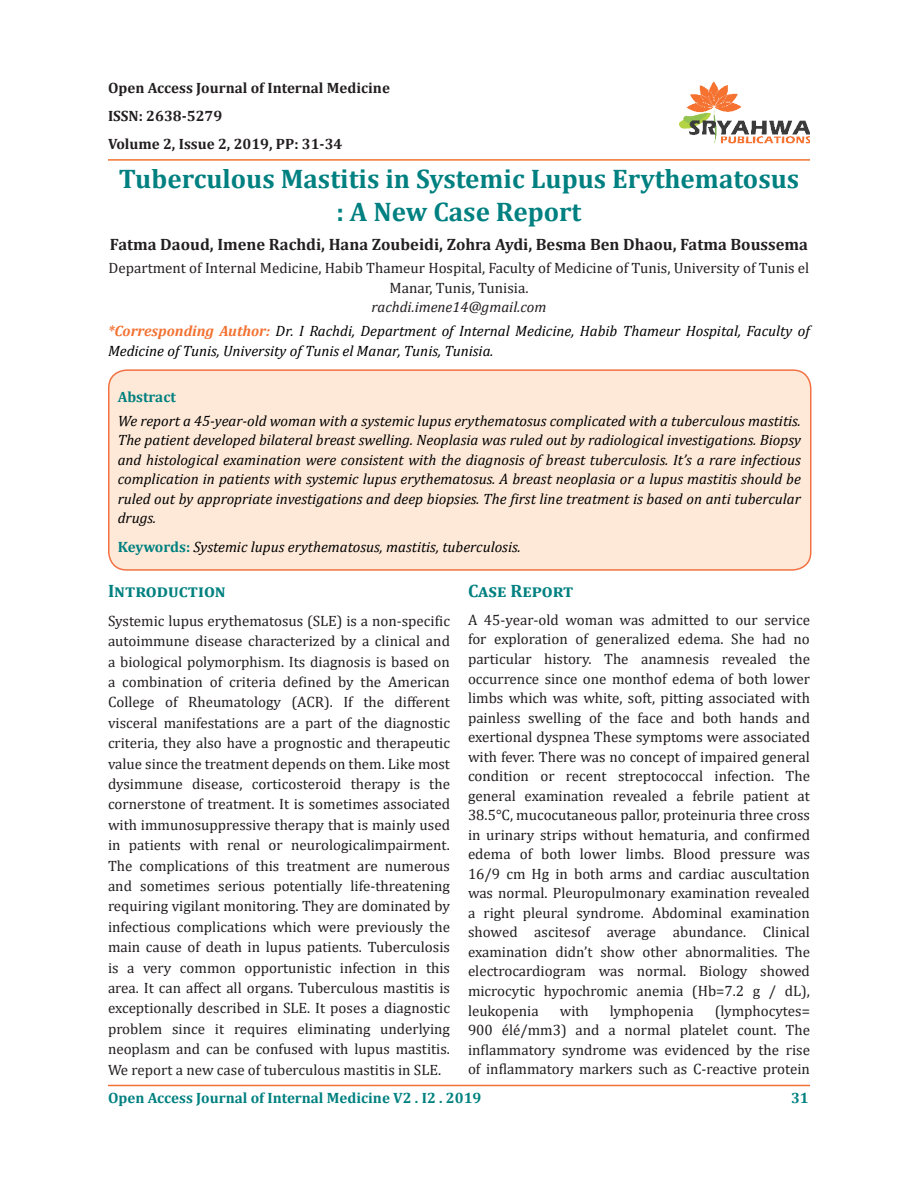
<style>
.page{position:relative;width:918px;height:1188px;background:#fff}
.page>*{position:absolute;margin:0;border:0;box-sizing:border-box;transform-origin:0 0}
.Default{font:700 27px/33px "Cambria";color:#008080;text-align:center}
.Pa6{font:700 18px "Cambria";color:#008080}
.t1{font:700 16.5px "Cambria";color:#231f20}
.t2{font:15px/19.5px "Cambria";color:#231f20;text-align:justify}
.Pa5{font:italic 15px/19.5px "Cambria";color:#000}
.t3{font:700 15px "Cambria";color:#231f20}
.Pa6-2{font:italic 15px "Cambria";color:#000}
.Pa5-2{font:700 15px "Cambria";color:#008080}
.t4{font:italic 15px "Cambria";color:#231f20}
.s1{font-weight:700;color:#f37131}
.s2{font-weight:700;font-style:normal;color:#008080}
</style>
<div class="page">
<hr style="left:108px;top:1085px;width:702px;height:1px;background:#f37131">
<hr style="left:108px;top:159px;width:702px;height:2px;background:#f37232">
<img style="left:680px;top:81px;width:130px;height:62px">
<div style="left:109px;top:370px;width:702px;height:200px;background:#fee9d8;border-radius:18px"></div>
<div style="left:108px;top:369px;width:704px;height:202px;border:2px solid #f37142;border-radius:18px"></div>
<p class="t3" style="left:108px;top:77px;width:283px">Open Access Journal of Internal Medicine</p>
<p class="t3" style="left:108px;top:105px;width:116px">ISSN: 2638-5279</p>
<p class="t3" style="left:108px;top:133px;width:236px">Volume 2, Issue 2, 2019, PP: 31-34</p>
<p class="Default" style="left:119px;top:161px;width:682px">Tuberculous Mastitis in Systemic Lupus Erythematosus : A New Case Report</p>
<p class="t1" style="left:110px;top:232px;width:700px">Fatma Daoud, Imene Rachdi, Hana Zoubeidi, Zohra Aydi, Besma Ben Dhaou, Fatma Boussema</p>
<p class="t2" style="left:109px;top:258px;width:702px;text-align:center">Department of Internal Medicine, Habib Thameur Hospital, Faculty of Medicine of Tunis, University of Tunis el<br>Manar, Tunis, Tunisia.</p>
<p class="t4" style="left:372px;top:297px;width:176px">rachdi.imene14@gmail.com</p>
<p class="Pa5" style="left:108px;top:321px;width:703px"><span class="s1">*Corresponding Author:</span> Dr. I Rachdi, Department of Internal Medicine, Habib Thameur Hospital, Faculty of<br>Medicine of Tunis, University of Tunis el Manar, Tunis, Tunisia.</p>
<p class="Pa5-2" style="left:118px;top:386px;width:60px">Abstract</p>
<p class="Pa5" style="left:118px;top:410px;width:685px;text-align:justify">We report a 45-year-old woman with a systemic lupus erythematosus complicated with a tuberculous mastitis.<br>The patient developed bilateral breast swelling. Neoplasia was ruled out by radiological investigations. Biopsy and histological examination were consistent with the diagnosis of breast tuberculosis. It’s a rare infectious complication in patients with systemic lupus erythematosus. A breast neoplasia or a lupus mastitis should be ruled out by appropriate investigations and deep biopsies. The first line treatment is based on anti tubercular drugs.</p>
<p class="Pa6-2" style="left:118px;top:536px;width:405px"><span class="s2">Keywords:</span> Systemic lupus erythematosus, mastitis, tuberculosis.</p>
<p class="Pa6" style="left:108px;top:578px;width:119px">Introduction</p>
<p class="t2" style="left:108px;top:610px;width:344px;line-height:20.4px">Systemic lupus erythematosus (SLE) is a non-specific autoimmune disease characterized by a clinical and a biological polymorphism. Its diagnosis is based on a combination of criteria defined by the American College of Rheumatology (ACR). If the different visceral manifestations are a part of the diagnostic criteria, they also have a prognostic and therapeutic value since the treatment depends on them. Like most dysimmune disease, corticosteroid therapy is the cornerstone of treatment. It is sometimes associated with immunosuppressive therapy that is mainly used in patients with renal or neurologicalimpairment.<br>The complications of this treatment are numerous and sometimes serious potentially life-threatening requiring vigilant monitoring. They are dominated by infectious complications which were previously the main cause of death in lupus patients. Tuberculosis is a very common opportunistic infection in this area. It can affect all organs. Tuberculous mastitis is exceptionally described in SLE. It poses a diagnostic problem since it requires eliminating underlying neoplasm and can be confused with lupus mastitis.<br>We report a new case of tuberculous mastitis in SLE.</p>
<p class="Pa6" style="left:468px;top:578px;width:107px">Case Report</p>
<p class="t2" style="left:468px;top:610px;width:344px">A 45-year-old woman was admitted to our service for exploration of generalized edema. She had no particular history. The anamnesis revealed the occurrence since one monthof edema of both lower limbs which was white, soft, pitting associated with painless swelling of the face and both hands and exertional dyspnea These symptoms were associated with fever. There was no concept of impaired general condition or recent streptococcal infection. The general examination revealed a febrile patient at 38.5°C, mucocutaneous pallor, proteinuria three cross in urinary strips without hematuria, and confirmed edema of both lower limbs. Blood pressure was 16/9 cm Hg in both arms and cardiac auscultation was normal. Pleuropulmonary examination revealed a right pleural syndrome. Abdominal examination showed ascitesof average abundance. Clinical examination didn’t show other abnormalities. The electrocardiogram was normal. Biology showed microcytic hypochromic anemia (Hb=7.2 g / dL), leukopenia</p>
<p class="t2" style="left:468px;top:1001px;width:343px;text-indent:247px">(lymphocytes= 900 élé/mm3) and a normal platelet count. The inflammatory syndrome was evidenced by the rise of inflammatory markers such as C-reactive protein</p>
<p class="t2" style="left:560px;top:1001px;width:31px">with</p>
<p class="t2" style="left:610px;top:1001px;width:85px">lymphopenia</p>
<p class="Pa5-2" style="left:108px;top:1087px;width:375px">Open Access Journal of Internal Medicine V2 . I2 . 2019</p>
<p class="Pa5-2" style="left:791px;top:1087px;width:19px">31</p>
</div>
